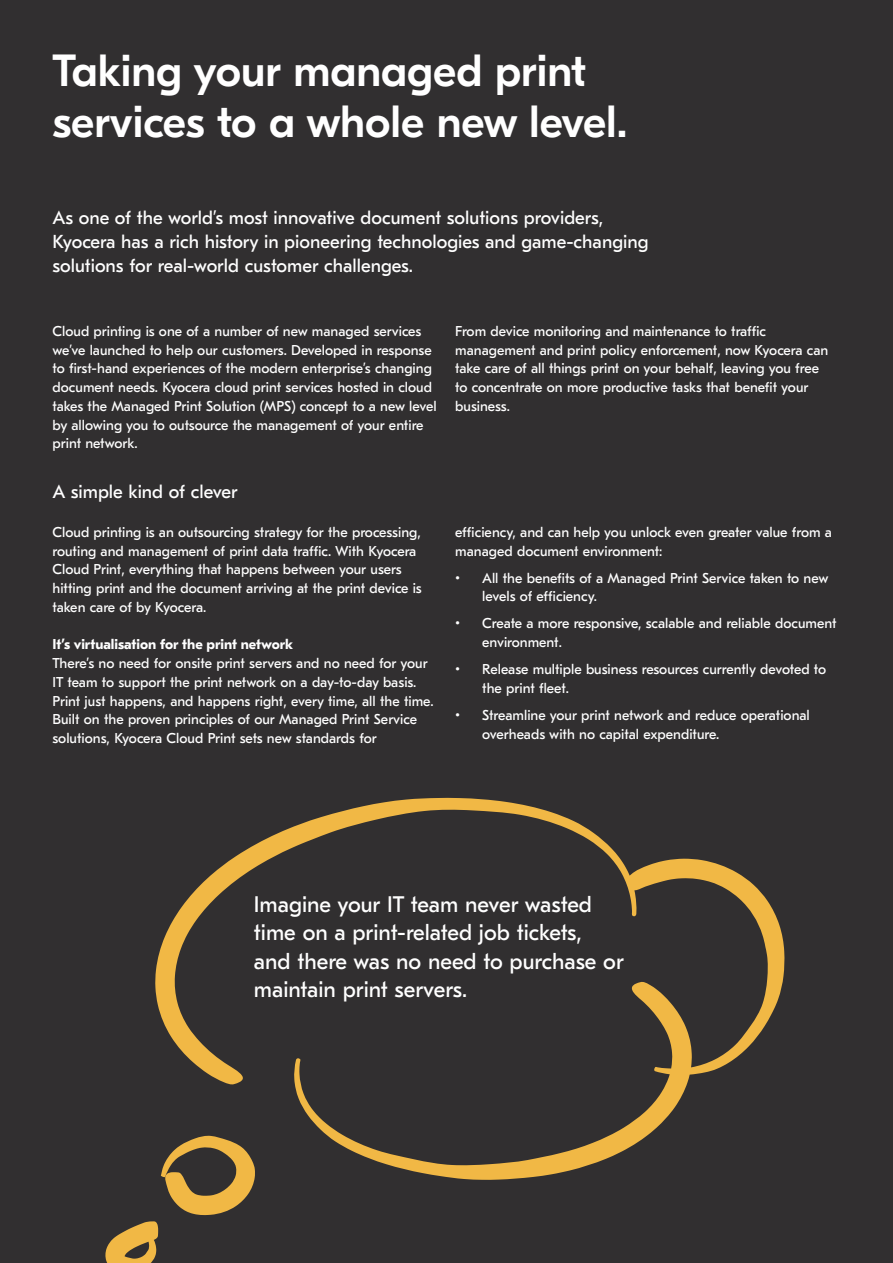
<style>
.page{position:relative;width:893px;height:1263px;background:#312f30}
.page>*{position:absolute;margin:0;border:0;box-sizing:border-box;transform-origin:0 0}
.t1{font:500 45px/51px "GT Eesti Pro Display";color:#fff}
.t2{font:22.5px/28.5px "GT Eesti Pro Text";color:#fff}
.t3{font:18.75px/24px "GT Eesti Pro Text";color:#fff}
.t4{font:14.25px/18.8px "GT Eesti Pro Text";color:#fff}
.t5{font:700 14.25px "GT Eesti Pro Text";color:#fff}
</style>
<div class="page">
<svg style="left:155px;top:798px;width:630px;height:382px"></svg>
<svg style="left:105px;top:1221px;width:53px;height:42px"></svg>
<svg style="left:161px;top:1135px;width:94px;height:80px"></svg>
<h1 class="t1" style="left:53px;top:47px;width:576px">Taking your managed print services to a whole new level.</h1>
<h3 class="t3" style="left:53px;top:206px;width:597px">As one of the world’s most innovative document solutions providers,<br>Kyocera has a rich history in pioneering technologies and game-changing solutions for real-world customer challenges.</h3>
<p class="t4" style="left:53px;top:322px;width:386px">Cloud printing is one of a number of new managed services we’ve launched to help our customers. Developed in response to first-hand experiences of the modern enterprise’s changing document needs. Kyocera cloud print services hosted in cloud takes the Managed Print Solution (MPS) concept to a new level by allowing you to outsource the management of your entire print network.</p>
<p class="t4" style="left:455px;top:322px;width:375px">From device monitoring and maintenance to traffic management and print policy enforcement, now Kyocera can take care of all things print on your behalf, leaving you free to concentrate on more productive tasks that benefit your business.</p>
<h3 class="t3" style="left:53px;top:480px;width:187px">A simple kind of clever</h3>
<p class="t4" style="left:53px;top:523px;width:371px">Cloud printing is an outsourcing strategy for the processing, routing and management of print data traffic. With Kyocera Cloud Print, everything that happens between your users hitting print and the document arriving at the print device is taken care of by Kyocera.</p>
<p class="t5" style="left:53px;top:637px;width:242px">It’s virtualisation for the print network</p>
<p class="t4" style="left:53px;top:654px;width:383px">There’s no need for onsite print servers and no need for your IT team to support the print network on a day-to-day basis.<br>Print just happens, and happens right, every time, all the time.<br>Built on the proven principles of our Managed Print Service solutions, Kyocera Cloud Print sets new standards for</p>
<p class="t4" style="left:455px;top:523px;width:378px">efficiency, and can help you unlock even greater value from a managed document environment:</p>
<p class="t4" style="left:482px;top:569px;width:348px;text-indent:-27px">• All the benefits of a Managed Print Service taken to new levels of efficiency.</p>
<p class="t4" style="left:482px;top:614px;width:356px;text-indent:-27px">• Create a more responsive, scalable and reliable document environment.</p>
<p class="t4" style="left:482px;top:660px;width:345px;text-indent:-27px">• Release multiple business resources currently devoted to the print fleet.</p>
<p class="t4" style="left:482px;top:706px;width:329px;text-indent:-27px">• Streamline your print network and reduce operational overheads with no capital expenditure.</p>
<h2 class="t2" style="left:254px;top:890px;width:371px">Imagine your IT team never wasted time on a print-related job tickets, and there was no need to purchase or maintain print servers.</h2>
</div>
